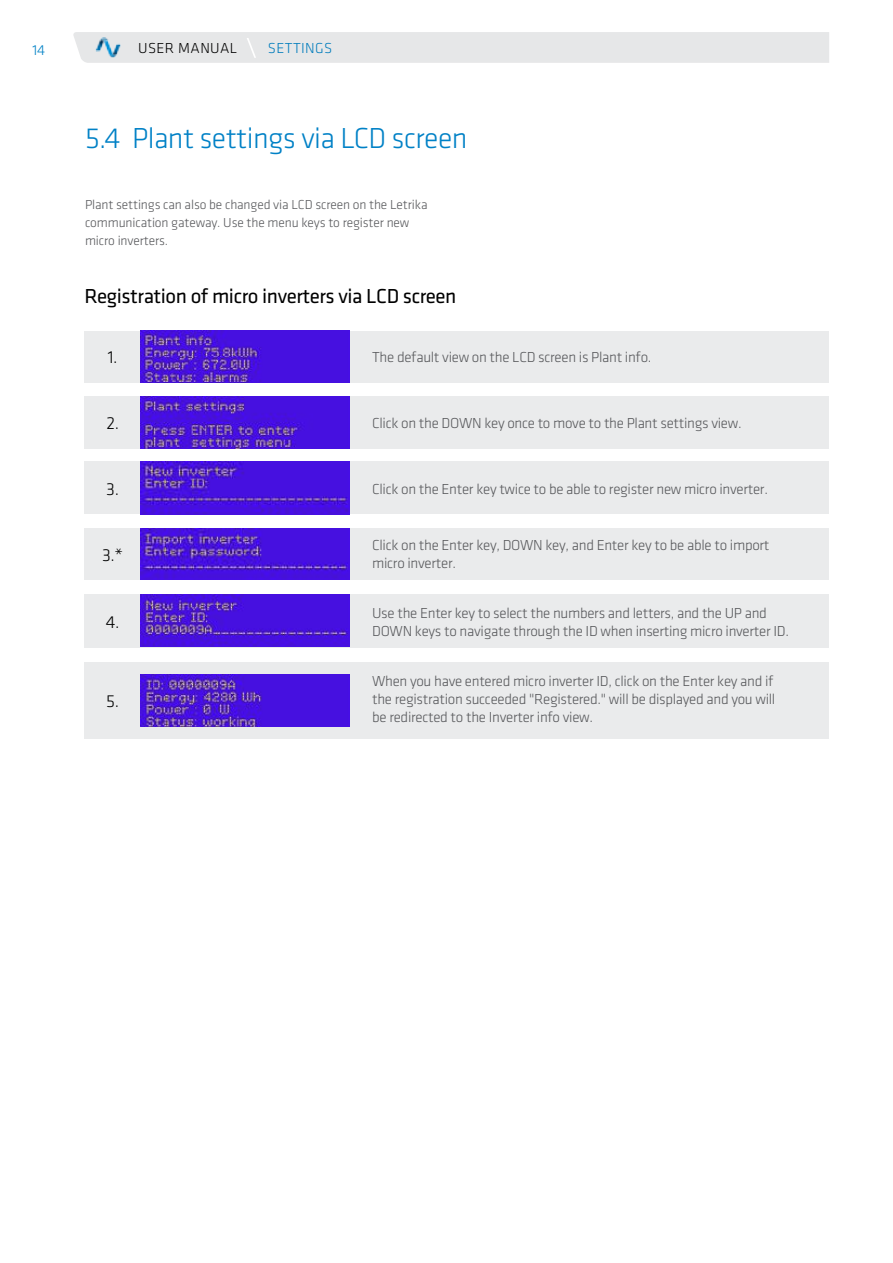
<style>
.page{position:relative;width:893px;height:1263px;background:#fff}
.page>*{position:absolute;margin:0;border:0;box-sizing:border-box;transform-origin:0 0}
.t1{font:300 30px "Klavika";letter-spacing:-.015em;color:#0081c6}
.t2{font:21px "Klavika";letter-spacing:-.015em;color:#000}
.t3{font:300 18px "Klavika";color:#000}
.t4{font:300 15px/18px "Klavika";letter-spacing:-.015em;color:#57585b}
.t5{font:300 15px "Klavika";letter-spacing:.03em;color:#000}
.t6{font:300 15px "Klavika";letter-spacing:.03em;color:#007cbc}
.t7{font:300 15px "Klavika";color:#0081c6}
.t8{font:300 13.5px/18px "Klavika";letter-spacing:-.005em;color:#57585b}
</style>
<div class="page">
<div style="left:73px;top:32px;width:756px;height:31px;background:#e6e7e8"></div>
<div style="left:85px;top:331px;width:744px;height:51px;background:#eaebec"></div>
<div style="left:85px;top:396px;width:744px;height:52px;background:#eaebec"></div>
<div style="left:85px;top:462px;width:744px;height:52px;background:#eaebec"></div>
<div style="left:85px;top:528px;width:744px;height:52px;background:#eaebec"></div>
<div style="left:85px;top:594px;width:744px;height:54px;background:#eaebec"></div>
<div style="left:85px;top:662px;width:744px;height:77px;background:#eaebec"></div>
<img style="left:141px;top:331px;width:208px;height:51px">
<img style="left:141px;top:396px;width:208px;height:52px">
<img style="left:141px;top:674px;width:208px;height:52px">
<img style="left:141px;top:462px;width:208px;height:52px">
<img style="left:141px;top:528px;width:208px;height:52px">
<img style="left:141px;top:594px;width:208px;height:53px">
<p class="t7" style="left:32px;top:41px;width:14px">14</p>
<p class="t5" style="left:138px;top:39px;width:100px">USER MANUAL</p>
<p class="t6" style="left:268px;top:39px;width:66px">SEttiNgS</p>
<h1 class="t1" style="left:85px;top:120px;width:384px">5.4 Plant settings via LcD screen</h1>
<p class="t8" style="left:85px;top:195px;width:344px">Plant settings can also be changed via LcD screen on the Letrika communication gateway. Use the menu keys to register new micro inverters.</p>
<h2 class="t2" style="left:84px;top:282px;width:373px">Registration of micro inverters via LCD screen</h2>
<p class="t3" style="left:108px;top:346px;width:11px">1.</p>
<p class="t3" style="left:106px;top:412px;width:14px">2.</p>
<p class="t3" style="left:106px;top:478px;width:14px">3.</p>
<p class="t3" style="left:102px;top:544px;width:22px">3.*</p>
<p class="t3" style="left:106px;top:611px;width:15px">4.</p>
<p class="t3" style="left:106px;top:690px;width:14px">5.</p>
<p class="t4" style="left:372px;top:348px;width:281px">the default view on the LcD screen is Plant info.</p>
<p class="t4" style="left:372px;top:414px;width:371px">click on the DowN key once to move to the Plant settings view.</p>
<p class="t4" style="left:372px;top:479px;width:397px">click on the Enter key twice to be able to register new micro inverter.</p>
<p class="t4" style="left:372px;top:536px;width:399px">click on the Enter key, DowN key, and Enter key to be able to import micro inverter.</p>
<p class="t4" style="left:372px;top:603px;width:418px">Use the Enter key to select the numbers and letters, and the UP and<br>DowN keys to navigate through the iD when inserting micro inverter iD.</p>
<p class="t4" style="left:372px;top:672px;width:405px;text-align:justify">when you have entered micro inverter iD, click on the Enter key and if the registration succeeded "Registered." will be displayed and you will be redirected to the inverter info view.</p>
</div>
